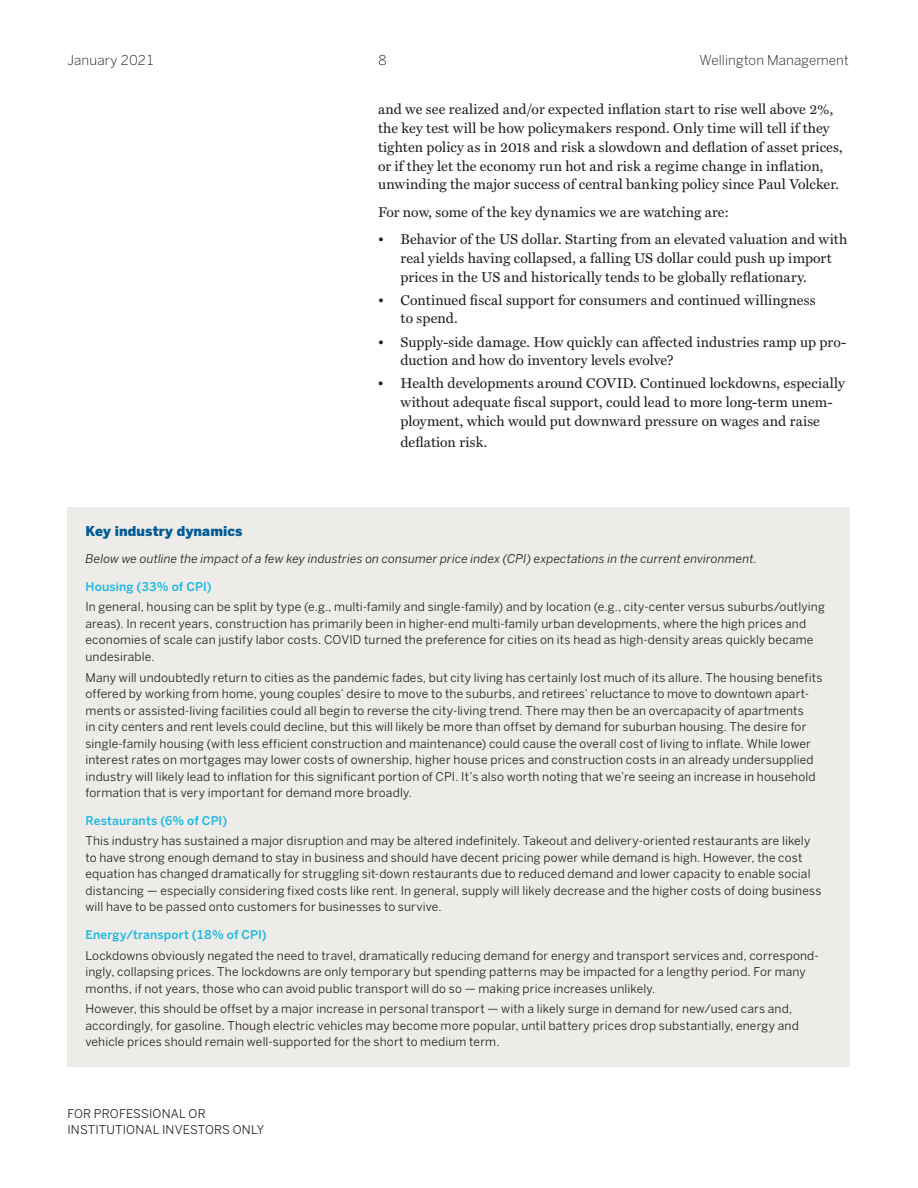
<style>
.page{position:relative;width:918px;height:1188px;background:#fff}
.page>*{position:absolute;margin:0;border:0;box-sizing:border-box;transform-origin:0 0}
.t1{font:14.25px/18.8px "Miller Text";letter-spacing:.01em;color:#231f20}
.t2{font:300 13.5px "Benton Sans";letter-spacing:.01em;color:#231f20}
.t3{font:900 13.5px "Benton Sans";letter-spacing:.01em;color:#005a96}
.t4{font:12px/16.5px "Benton Sans";letter-spacing:.015em;color:#231f20}
.t5{font:italic 12px "Benton Sans";letter-spacing:.01em;color:#231f20}
.t6{font:500 12px "Benton Sans";letter-spacing:.01em;color:#19b7e4}
</style>
<div class="page">
<div style="left:68px;top:507px;width:782px;height:559px;background:#edece8"></div>
<p class="t2" style="left:68px;top:50px;width:88px">January 2021</p>
<p class="t2" style="left:378px;top:50px;width:10px">8</p>
<p class="t2" style="left:699px;top:50px;width:151px">Wellington Management</p>
<p class="t1" style="left:378px;top:99px;width:466px">and we see realized and/or expected inflation start to rise well above 2%, the key test will be how policymakers respond. Only time will tell if they tighten policy as in 2018 and risk a slowdown and deflation of asset prices, or if they let the economy run hot and risk a regime change in inflation, unwinding the major success of central banking policy since Paul Volcker.</p>
<p class="t1" style="left:378px;top:202px;width:353px">For now, some of the key dynamics we are watching are:</p>
<p class="t1" style="left:401px;top:229px;width:448px;text-indent:-23px">• Behavior of the US dollar. Starting from an elevated valuation and with real yields having collapsed, a falling US dollar could push up import prices in the US and historically tends to be globally reflationary.</p>
<p class="t1" style="left:401px;top:290px;width:417px;text-indent:-23px">• Continued fiscal support for consumers and continued willingness to spend.</p>
<p class="t1" style="left:401px;top:331px;width:448px;text-indent:-23px">• Supply-side damage. How quickly can affected industries ramp up pro&shy;duction and how do inventory levels evolve?</p>
<p class="t1" style="left:401px;top:373px;width:446px;text-indent:-23px">• Health developments around COVID. Continued lockdowns, especially without adequate fiscal support, could lead to more long-term unem&shy;ployment, which would put downward pressure on wages and raise</p>
<p class="t1" style="left:401px;top:432px;width:88px">deflation risk.</p>
<p class="t3" style="left:86px;top:521px;width:159px">Key industry dynamics</p>
<p class="t5" style="left:86px;top:550px;width:673px">Below we outline the impact of a few key industries on consumer price index (CPI) expectations in the current environment.</p>
<p class="t6" style="left:86px;top:578px;width:128px">Housing (33% of CPI)</p>
<p class="t4" style="left:86px;top:598px;width:741px">In general, housing can be split by type (e.g., multi-family and single-family) and by location (e.g., city-center versus suburbs/outlying areas). In recent years, construction has primarily been in higher-end multi-family urban developments, where the high prices and economies of scale can justify labor costs. COVID turned the preference for cities on its head as high-density areas quickly became undesirable.</p>
<p class="t4" style="left:86px;top:669px;width:738px">Many will undoubtedly return to cities as the pandemic fades, but city living has certainly lost much of its allure. The housing benefits offered by working from home, young couples’ desire to move to the suburbs, and retirees’ reluctance to move to downtown apart&shy;ments or assisted-living facilities could all begin to reverse the city-living trend. There may then be an overcapacity of apartments<br>in city centers and rent levels could decline, but this will likely be more than offset by demand for suburban housing. The desire for single-family housing (with less efficient construction and maintenance) could cause the overall cost of living to inflate. While lower interest rates on mortgages may lower costs of ownership, higher house prices and construction costs in an already undersupplied industry will likely lead to inflation for this significant portion of CPI. It’s also worth noting that we’re seeing an increase in household formation that is very important for demand more broadly.</p>
<p class="t6" style="left:86px;top:812px;width:143px">Restaurants (6% of CPI)</p>
<p class="t4" style="left:86px;top:832px;width:738px">This industry has sustained a major disruption and may be altered indefinitely. Takeout and delivery-oriented restaurants are likely to have strong enough demand to stay in business and should have decent pricing power while demand is high. However, the cost equation has changed dramatically for struggling sit-down restaurants due to reduced demand and lower capacity to enable social distancing — especially considering fixed costs like rent. In general, supply will likely decrease and the higher costs of doing business will have to be passed onto customers for businesses to survive.</p>
<p class="t6" style="left:86px;top:926px;width:183px">Energy/transport (18% of CPI)</p>
<p class="t4" style="left:86px;top:946px;width:735px">Lockdowns obviously negated the need to travel, dramatically reducing demand for energy and transport services and, correspond&shy;ingly, collapsing prices. The lockdowns are only temporary but spending patterns may be impacted for a lengthy period. For many months, if not years, those who can avoid public transport will do so — making price increases unlikely.</p>
<p class="t4" style="left:86px;top:1000px;width:715px">However, this should be offset by a major increase in personal transport — with a likely surge in demand for new/used cars and, accordingly, for gasoline. Though electric vehicles may become more popular, until battery prices drop substantially, energy and vehicle prices should remain well-supported for the short to medium term.</p>
<p class="t4" style="left:68px;top:1104px;width:198px">FOR PROFESSIONAL OR<br>INSTITUTIONAL INVESTORS ONLY</p>
</div>
